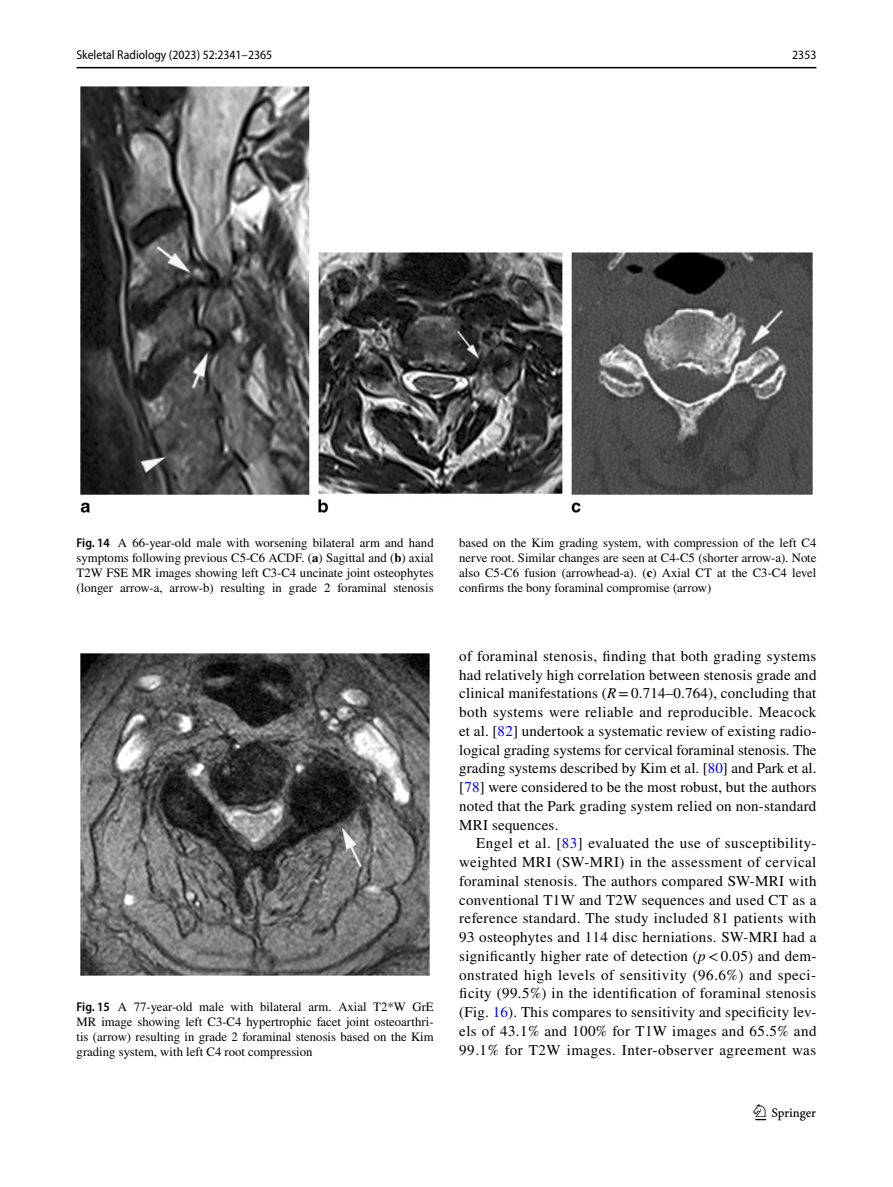
<style>
.page{position:relative;width:893px;height:1187px;background:#fff}
.page>*{position:absolute;margin:0;border:0;box-sizing:border-box;transform-origin:0 0}
.t1{font:22.5px "Springnew Regular 3";color:#000}
.t2{font:15px/18.8px "STIX";letter-spacing:.015em;color:#000;text-align:justify}
.t3{font:12.75px/15px "STIX";color:#000;text-align:justify}
.t4{font:semi-condensed 12.75px "Myriad Pro";color:#000}
.s1{font-family:"Myriad Pro";font-weight:600;font-stretch:semi-condensed}
.s2{font-weight:700}
.s3{font-style:italic}
.s4{color:#00f}
</style>
<div class="page">
<hr style="left:77px;top:67px;width:739px;height:1px;background:#000">
<img style="left:81px;top:87px;width:731px;height:425px">
<div style="left:77px;top:653px;width:357px;height:322px;background:linear-gradient(to bottom,#fff,#fff)"></div>
<img style="left:81px;top:653px;width:349px;height:322px">
<p class="t4" style="left:77px;top:48px;width:197px">Skeletal Radiology (2023) 52:2341–2365</p>
<p class="t4" style="left:792px;top:48px;width:26px">2353</p>
<p class="t3" style="left:77px;top:536px;width:359px"><span class="s1">Fig. 14</span> A 66-year-old male with worsening bilateral arm and hand symptoms following previous C5-C6 ACDF. (<span class="s2">a</span>) Sagittal and (<span class="s2">b</span>) axial T2W FSE MR images showing left C3-C4 uncinate joint osteophytes (longer arrow-a, arrow-b) resulting in grade 2 foraminal stenosis</p>
<p class="t3" style="left:459px;top:536px;width:359px">based on the Kim grading system, with compression of the left C4 nerve root. Similar changes are seen at C4-C5 (shorter arrow-a). Note also C5-C6 fusion (arrowhead-a). (<span class="s2">c</span>) Axial CT at the C3-C4 level confirms the bony foraminal compromise (arrow)</p>
<p class="t3" style="left:77px;top:999px;width:359px"><span class="s1">Fig. 15</span> A 77-year-old male with bilateral arm. Axial T2*W GrE MR image showing left C3-C4 hypertrophic facet joint osteoarthri&shy;tis (arrow) resulting in grade 2 foraminal stenosis based on the Kim grading system, with left C4 root compression</p>
<p class="t2" style="left:459px;top:647px;width:359px">of foraminal stenosis, finding that both grading systems had relatively high correlation between stenosis grade and clinical manifestations (<span class="s3">R</span>=0.714–0.764), concluding that both systems were reliable and reproducible. Meacock et al. [<span class="s4">82</span>] undertook a systematic review of existing radio&shy;logical grading systems for cervical foraminal stenosis. The grading systems described by Kim et al. [<span class="s4">80</span>] and Park et al. [<span class="s4">78</span>] were considered to be the most robust, but the authors noted that the Park grading system relied on non-standard MRI sequences.</p>
<p class="t2" style="left:459px;top:834px;width:359px;text-indent:17px">Engel et al. [<span class="s4">83</span>] evaluated the use of susceptibility&shy;weighted MRI (SW-MRI) in the assessment of cervical foraminal stenosis. The authors compared SW-MRI with conventional T1W and T2W sequences and used CT as a reference standard. The study included 81 patients with 93 osteophytes and 114 disc herniations. SW-MRI had a significantly higher rate of detection (<span class="s3">p</span>&lt;0.05) and dem&shy;onstrated high levels of sensitivity (96.6%) and speci&shy;ficity (99.5%) in the identification of foraminal stenosis (Fig. <span class="s4">16</span>). This compares to sensitivity and specificity lev&shy;els of 43.1% and 100% for T1W images and 65.5% and 99.1% for T2W images. Inter-observer agreement was</p>
<h1 class="t1" style="left:755px;top:1104px;width:62px">1 3</h1>
</div>
